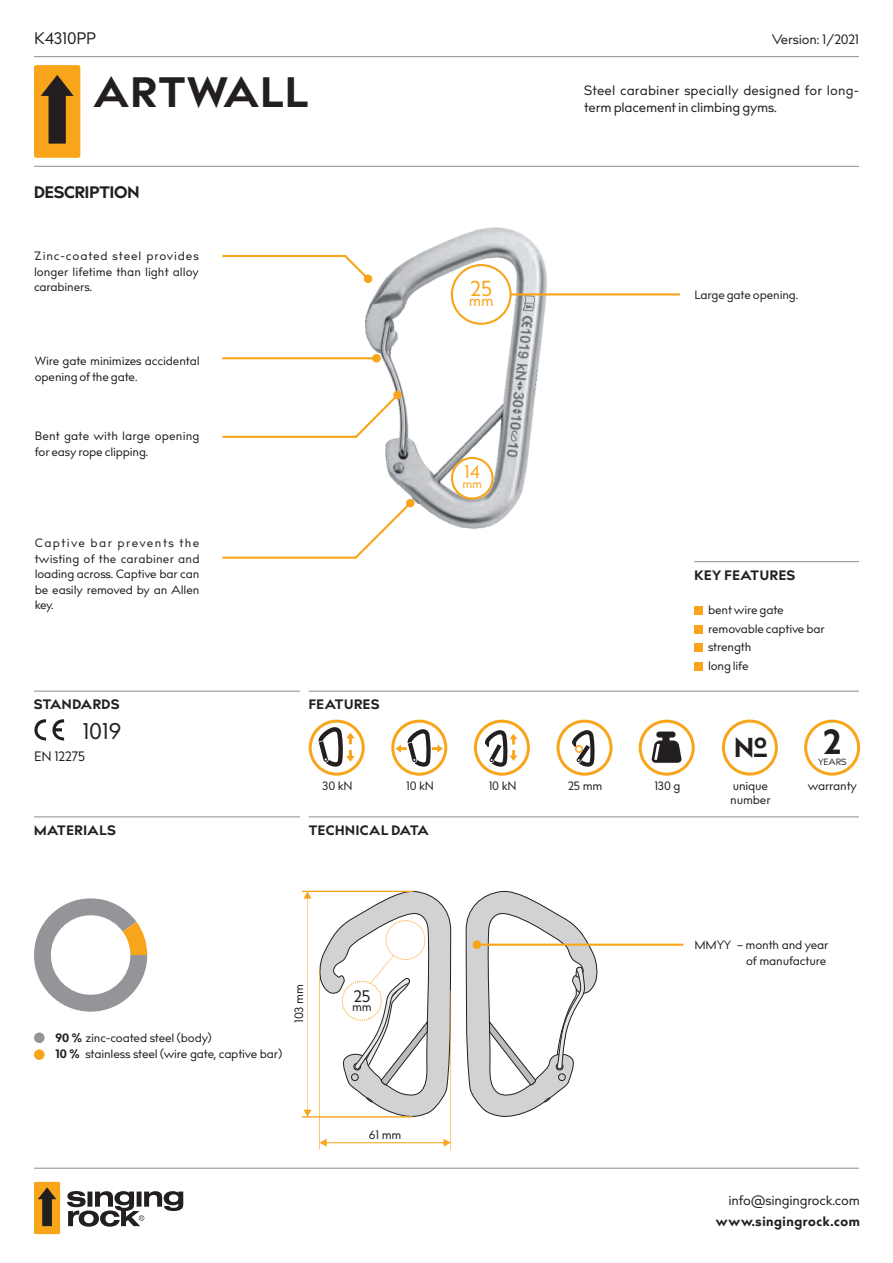
<style>
.page{position:relative;width:893px;height:1263px;background:#fff}
.page>*{position:absolute;margin:0;border:0;box-sizing:border-box;transform-origin:0 0}
.t1{font:700 42px "Bill Corporate";letter-spacing:.045em;color:#231f20}
.t2{font:700 34.5px "Bill Corporate";color:#231f20}
.t3{font:700 27px "Bill Corporate";color:#231f20}
.t4{font:22.5px "Bill Corporate";color:#231f20}
.t5{font:21.3px "Bill Corporate";color:#f9a51b}
.t6{font:18px "Bill Corporate";color:#f9a51b}
.t7{font:700 16.5px "Bill Corporate";color:#231f20}
.t8{font:16.5px "Bill Corporate";color:#231f20}
.t9{font:15px "Bill Corporate";color:#f9a51b}
.t10{font:700 13.5px "Bill Corporate";letter-spacing:.045em;color:#231f20}
.t11{font:13.5px/17.4px "Bill Corporate";letter-spacing:.025em;color:#231f20}
.t12{font:13.5px "Bill Corporate";color:#231f20}
.t13{font:12px/15.5px "Bill Corporate";color:#231f20}
.t14{font:12px/15.5px "Bill Corporate";letter-spacing:.025em;color:#231f20}
.t15{font:12px "Bill Corporate";color:#f9a51b}
.t16{font:9px "Bill Corporate";color:#231f20}
.s1{font-weight:700}
</style>
<div class="page">
<svg style="left:319px;top:890px;width:133px;height:228px"></svg>
<div style="left:34px;top:1182px;width:26px;height:52px;background:#f9a51b"></div>
<svg style="left:67px;top:1191px;width:116px;height:36px"></svg>
<svg style="left:38px;top:1187px;width:18px;height:39px"></svg>
<hr style="left:34px;top:1168px;width:825px;height:1px;background:#939598">
<hr style="left:34px;top:166px;width:825px;height:1px;background:#939598">
<svg style="left:639px;top:720px;width:56px;height:56px"></svg>
<div style="left:642px;top:723px;width:50px;height:50px;background:#fff;border-radius:50%"></div>
<svg style="left:651px;top:731px;width:31px;height:32px"></svg>
<svg style="left:556px;top:720px;width:56px;height:56px"></svg>
<div style="left:559px;top:723px;width:50px;height:50px;background:#fff;border-radius:50%"></div>
<svg style="left:572px;top:730px;width:23px;height:37px"></svg>
<svg style="left:474px;top:720px;width:56px;height:56px"></svg>
<div style="left:477px;top:723px;width:50px;height:50px;background:#fff;border-radius:50%"></div>
<svg style="left:485px;top:730px;width:32px;height:37px"></svg>
<svg style="left:309px;top:720px;width:56px;height:56px"></svg>
<div style="left:312px;top:723px;width:50px;height:50px;background:#fff;border-radius:50%"></div>
<svg style="left:318px;top:727px;width:37px;height:40px"></svg>
<svg style="left:391px;top:720px;width:56px;height:56px"></svg>
<div style="left:394px;top:723px;width:50px;height:50px;background:#fff;border-radius:50%"></div>
<svg style="left:395px;top:729px;width:48px;height:38px"></svg>
<hr style="left:309px;top:691px;width:550px;height:1px;background:#939598">
<hr style="left:34px;top:691px;width:266px;height:1px;background:#939598">
<hr style="left:309px;top:816px;width:550px;height:1px;background:#939598">
<hr style="left:34px;top:816px;width:266px;height:1px;background:#939598">
<div style="left:34px;top:65px;width:46px;height:93px;background:#f9a51b;border-radius:2px"></div>
<svg style="left:41px;top:75px;width:33px;height:69px"></svg>
<hr style="left:302px;top:891px;width:111px;height:1px;background:#f9a51b">
<hr style="left:302px;top:1116px;width:110px;height:1px;background:#f9a51b">
<svg style="left:304px;top:892px;width:7px;height:225px"></svg>
<hr style="left:319px;top:969px;width:1px;height:181px;background:#f9a51b">
<hr style="left:450px;top:990px;width:1px;height:160px;background:#f9a51b">
<svg style="left:319px;top:1139px;width:132px;height:8px"></svg>
<svg style="left:804px;top:720px;width:56px;height:56px"></svg>
<svg style="left:722px;top:719px;width:56px;height:56px"></svg>
<hr style="left:34px;top:56px;width:825px;height:1px;background:#939598">
<svg style="left:34px;top:719px;width:30px;height:21px"></svg>
<img style="left:366px;top:228px;width:180px;height:300px">
<svg style="left:222px;top:354px;width:159px;height:8px"></svg>
<div style="left:451px;top:457px;width:43px;height:43px;border:2px solid #f9a51b;border-radius:50%"></div>
<svg style="left:222px;top:255px;width:150px;height:28px"></svg>
<svg style="left:222px;top:499px;width:192px;height:60px"></svg>
<svg style="left:222px;top:391px;width:180px;height:47px"></svg>
<hr style="left:694px;top:561px;width:165px;height:1px;background:#939598">
<div style="left:694px;top:606px;width:9px;height:9px;background:#f9a51b"></div>
<div style="left:694px;top:625px;width:9px;height:8px;background:#f9a51b"></div>
<div style="left:694px;top:643px;width:9px;height:9px;background:#f9a51b"></div>
<hr style="left:511px;top:294px;width:169px;height:1px;background:#f9a51b">
<div style="left:451px;top:264px;width:61px;height:61px;border:2px solid #f9a51b;border-radius:50%"></div>
<svg style="left:465px;top:890px;width:218px;height:227px"></svg>
<div style="left:694px;top:662px;width:9px;height:8px;background:#f9a51b"></div>
<div style="left:34px;top:1032px;width:11px;height:11px;background:#939598;border-radius:50%"></div>
<div style="left:34px;top:1049px;width:11px;height:11px;background:#f9a51b;border-radius:50%"></div>
<svg style="left:34px;top:898px;width:113px;height:114px"></svg>
<div style="left:51px;top:915px;width:79px;height:80px;background:#fff;border-radius:50%"></div>
<h3 class="t8" style="left:34px;top:32px;width:63px">K4310PP</h3>
<p class="t12" style="left:772px;top:34px;width:89px">Version: 1/2021</p>
<h1 class="t1" style="left:94px;top:77px;width:216px">ARTWALL</h1>
<h3 class="t7" style="left:34px;top:186px;width:107px">DESCRIPTION</h3>
<p class="t13" style="left:34px;top:250px;width:166px;text-align:justify">Zinc-coated steel provides longer lifetime than light alloy carabiners.</p>
<p class="t13" style="left:35px;top:355px;width:166px">Wire gate minimizes accidental opening of the gate.</p>
<p class="t14" style="left:35px;top:430px;width:166px">Bent gate with large opening for easy rope clipping.</p>
<p class="t13" style="left:35px;top:537px;width:166px;text-align:justify">Captive bar prevents the twisting of the carabiner and loading across. Captive bar can be easily removed by an Allen key.</p>
<p class="t10" style="left:34px;top:700px;width:87px">STANDARDS</p>
<p class="t10" style="left:309px;top:700px;width:72px">FEATURES</p>
<h3 class="t4" style="left:83px;top:723px;width:40px">1019</h3>
<p class="t12" style="left:34px;top:751px;width:52px">EN 12275</p>
<h3 class="t5" style="left:471px;top:281px;width:23px">25</h3>
<p class="t9" style="left:469px;top:296px;width:26px">mm</p>
<h3 class="t6" style="left:464px;top:466px;width:17px">14</h3>
<p class="t15" style="left:462px;top:479px;width:21px">mm</p>
<p class="t11" style="left:584px;top:83px;width:276px">Steel carabiner specially designed for long&shy;term placement in climbing gyms.</p>
<p class="t13" style="left:694px;top:289px;width:105px">Large gate opening.</p>
<p class="t10" style="left:694px;top:571px;width:102px">KEY FEATURES</p>
<p class="t13" style="left:708px;top:604px;width:77px">bent wire gate</p>
<p class="t13" style="left:708px;top:622px;width:118px">removable captive bar</p>
<p class="t13" style="left:708px;top:660px;width:42px">long life</p>
<p class="t13" style="left:708px;top:641px;width:45px">strength</p>
<h3 class="t3" style="left:735px;top:738px;width:36px">№</h3>
<h2 class="t2" style="left:824px;top:730px;width:19px">2</h2>
<p class="t16" style="left:818px;top:758px;width:30px">YEARS</p>
<p class="t13" style="left:322px;top:780px;width:32px">30 kN</p>
<p class="t13" style="left:406px;top:780px;width:29px">10 kN</p>
<p class="t13" style="left:489px;top:780px;width:29px">10 kN</p>
<p class="t13" style="left:568px;top:780px;width:36px">25 mm</p>
<p class="t13" style="left:654px;top:780px;width:27px">130 g</p>
<p class="t13" style="left:730px;top:781px;width:42px;line-height:14px">unique number</p>
<p class="t10" style="left:34px;top:826px;width:83px">MATERIALS</p>
<p class="t10" style="left:309px;top:826px;width:121px">TECHNICAL DATA</p>
<p class="t13" style="left:808px;top:780px;width:50px">warranty</p>
<p class="t13" style="left:55px;top:1032px;width:158px"><span class="s1">90 %</span> zinc-coated steel (body)</p>
<p class="t13" style="left:55px;top:1047px;width:228px"><span class="s1">10 %</span> stainless steel (wire gate, captive bar)</p>
<p class="t13" style="left:293px;top:1023px;width:40px;rotate:-90deg">103 mm</p>
<h3 class="t8" style="left:354px;top:991px;width:18px">25</h3>
<p class="t13" style="left:352px;top:1001px;width:21px">mm</p>
<p class="t13" style="left:369px;top:1129px;width:34px">61 mm</p>
<p class="t13" style="left:694px;top:939px;width:135px;text-align:right">MMYY – month and year of manufacture</p>
<p class="t12" style="left:728px;top:1195px;width:133px">info@singingrock.com</p>
<p class="t10" style="left:716px;top:1217px;width:145px">www.singingrock.com</p>
</div>
